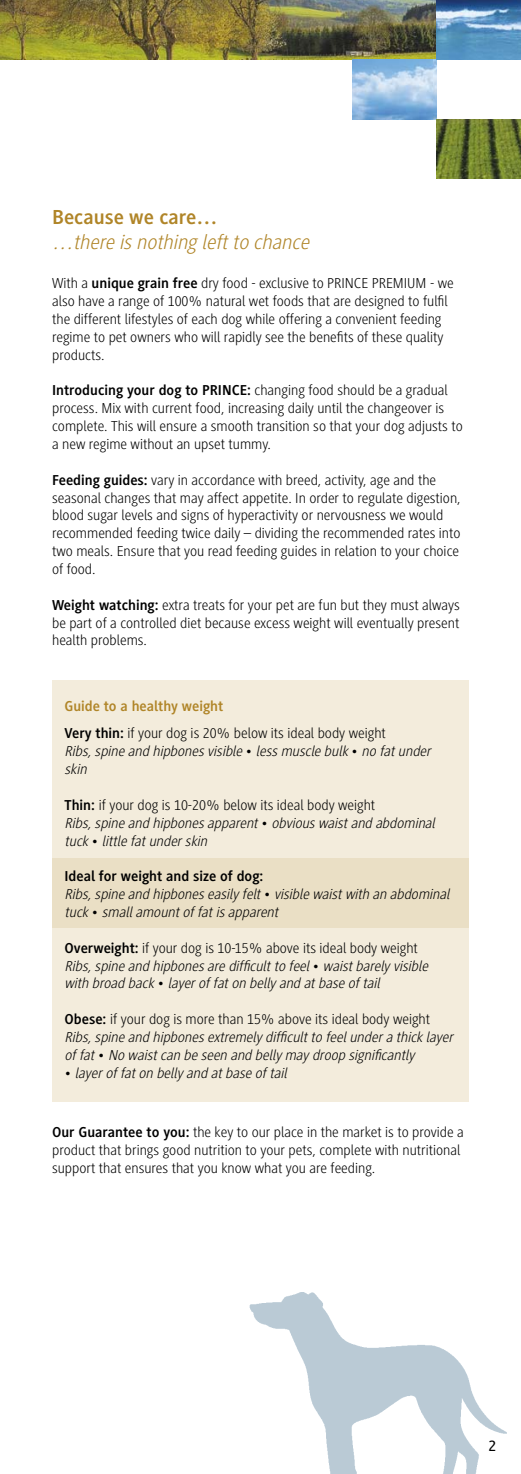
<style>
.page{position:relative;width:521px;height:1474px;background:#fff}
.page>*{position:absolute;margin:0;border:0;box-sizing:border-box;transform-origin:0 0}
.t1{font:italic 300 21px "Generis Sans Com";color:#b08528}
.t2{font:700 21px "Generis Sans Com";color:#b08528}
.t3{font:500 15.75px "Generis Sans Com";color:#000}
.t4{font:300 14.88px/17.8px "Generis Sans Com";color:#000}
.t5{font:italic 300 14.88px/17.8px "Generis Sans Com";color:#000}
.s1{font-weight:700}
.s2{font-weight:700;color:#b08528}
.s3{font-style:normal}
.s4{font-weight:700;font-style:normal}
</style>
<div class="page">
<img style="left:0;top:0;width:437px;height:60px">
<img style="left:352px;top:60px;width:85px;height:59px">
<svg style="left:437px;top:0;width:84px;height:60px;background:#5e92bd"></svg>
<img style="left:437px;top:119px;width:84px;height:60px">
<img style="left:249px;top:1292px;width:257px;height:181px">
<div style="left:52px;top:680px;width:417px;height:421px;background:#f3ecdc"></div>
<div style="left:52px;top:858px;width:417px;height:70px;background:#eadfc5"></div>
<h1 class="t2" style="left:52px;top:209px;width:167px">Because we care…</h1>
<h1 class="t1" style="left:52px;top:234px;width:263px">…there is nothing left to chance</h1>
<p class="t4" style="left:52px;top:276px;width:403px">With a <span class="s1">unique grain free</span> dry food - exclusive to PRINCE PREMIUM - we also have a range of 100% natural wet foods that are designed to fulfil the different lifestyles of each dog while offering a convenient feeding regime to pet owners who will rapidly see the benefits of these quality products.</p>
<p class="t4" style="left:52px;top:383px;width:412px"><span class="s1">Introducing your dog to PRINCE:</span> changing food should be a gradual process. Mix with current food, increasing daily until the changeover is complete. This will ensure a smooth transition so that your dog adjusts to a new regime without an upset tummy.</p>
<p class="t4" style="left:52px;top:472px;width:410px"><span class="s1">Feeding guides:</span> vary in accordance with breed, activity, age and the seasonal changes that may affect appetite. In order to regulate digestion, blood sugar levels and signs of hyperactivity or nervousness we would recommended feeding twice daily – dividing the recommended rates into two meals. Ensure that you read feeding guides in relation to your choice of food.</p>
<p class="t4" style="left:52px;top:597px;width:409px;text-align:justify"><span class="s1">Weight watching:</span> extra treats for your pet are fun but they must always be part of a controlled diet because excess weight will eventually present health problems.</p>
<p class="t4" style="left:64px;top:693px;width:323px;line-height:27.8px"><span class="s2">Guide to a healthy weight<br></span><span class="s1">Very thin:</span> if your dog is 20% below its ideal body weight</p>
<p class="t5" style="left:64px;top:743px;width:371px">Ribs, spine and hipbones visible <span class="s3">•</span> less muscle bulk <span class="s3">•</span> no fat under skin</p>
<p class="t5" style="left:64px;top:797px;width:372px"><span class="s4">Thin:</span> <span class="s3">if your dog is 10-20% below its ideal body weight<br></span>Ribs, spine and hipbones apparent <span class="s3">•</span> obvious waist and abdominal tuck <span class="s3">•</span> little fat under skin</p>
<p class="t5" style="left:64px;top:868px;width:386px"><span class="s4">Ideal for weight and size of dog:<br></span>Ribs, spine and hipbones easily felt <span class="s3">•</span> visible waist with an abdominal tuck <span class="s3">•</span> small amount of fat is apparent</p>
<p class="t5" style="left:64px;top:940px;width:368px"><span class="s4">Overweight:</span> <span class="s3">if your dog is 10-15% above its ideal body weight<br></span>Ribs, spine and hipbones are difficult to feel <span class="s3">•</span> waist barely visible with broad back <span class="s3">•</span> layer of fat on belly and at base of tail</p>
<p class="t5" style="left:64px;top:1011px;width:393px"><span class="s4">Obese:</span> <span class="s3">if your dog is more than 15% above its ideal body weight<br></span>Ribs, spine and hipbones extremely difficult to feel under a thick layer of fat <span class="s3">•</span> No waist can be seen and belly may droop significantly</p>
<p class="t5" style="left:64px;top:1065px;width:224px"><span class="s3">•</span> layer of fat on belly and at base of tail</p>
<p class="t4" style="left:52px;top:1124px;width:413px"><span class="s1">Our Guarantee to you:</span> the key to our place in the market is to provide a product that brings good nutrition to your pets, complete with nutritional support that ensures that you know what you are feeding.</p>
<p class="t3" style="left:488px;top:1439px;width:9px">2</p>
</div>
